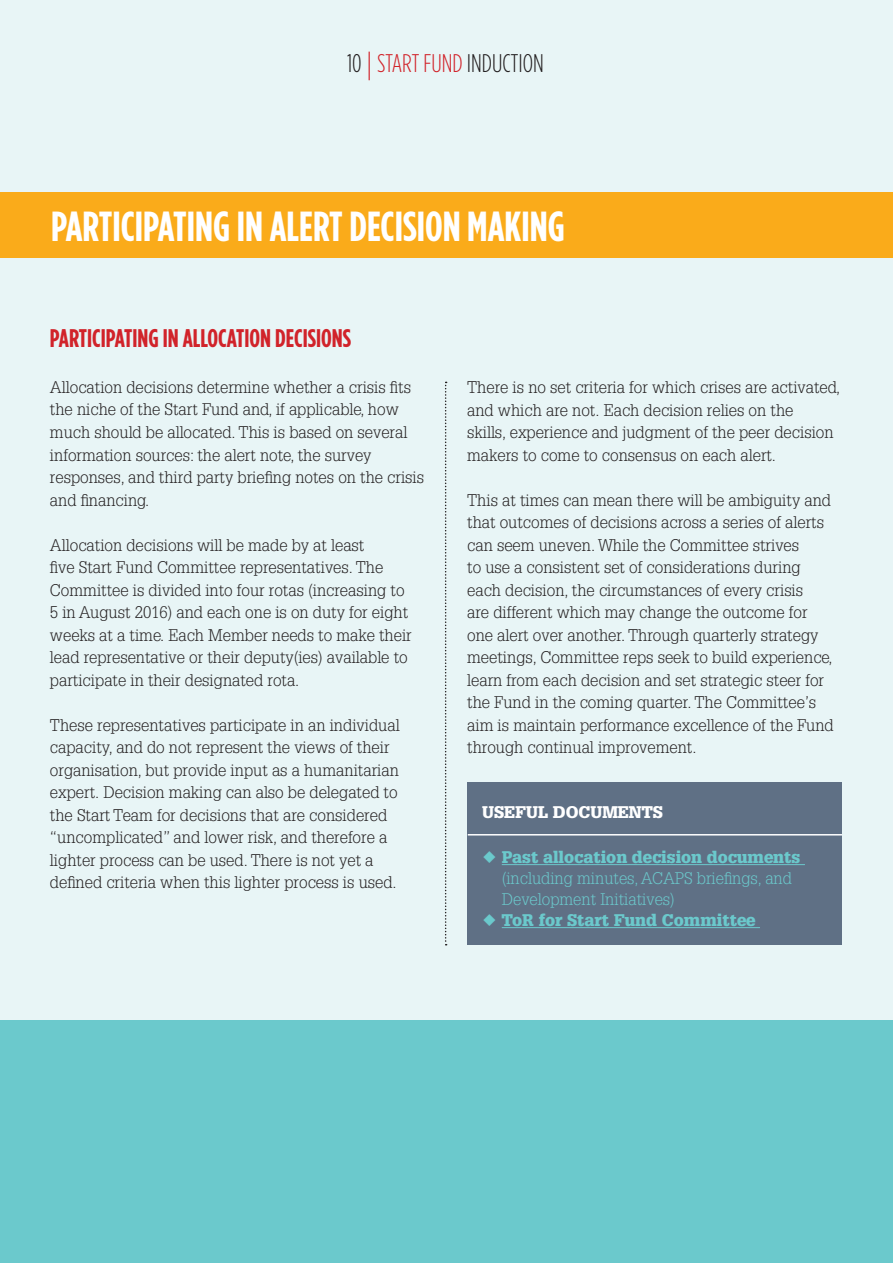
<style>
.page{position:relative;width:893px;height:1263px;background:#e8f5f6}
.page>*{position:absolute;margin:0;border:0;box-sizing:border-box;transform-origin:0 0}
.t1{font:700 42px "Gotham Condensed";color:#fff}
.t2{font:700 25.5px "Gotham Condensed";color:#d1232a}
.t3{font:300 25.5px "Gotham Condensed";color:#231f20}
.t4{font:300 16.5px/22.5px "Glypha";color:#231f20}
.t5{font:300 16.5px/21px "Glypha";color:#6bc9cc}
.t6{font:900 16.5px "Glypha";color:#6bc9cc}
.t7{font:900 16.5px "Glypha";color:#fff}
.s1{font-size:33px;color:#d1232a}
.s2{color:#d1232a}
</style>
<div class="page">
<div style="left:0;top:193px;width:893px;height:65px;background:#faab1a"></div>
<div style="left:0;top:1020px;width:893px;height:243px;background:#6bc9cc"></div>
<svg style="left:445px;top:382px;width:2px;height:563px"></svg>
<div style="left:468px;top:782px;width:374px;height:163px;background:#5f7085"></div>
<hr style="left:468px;top:834px;width:374px;height:1px;background:#fff">
<hr style="left:502px;top:864px;width:303px;height:1px;background:#6bc9cc">
<hr style="left:502px;top:927px;width:258px;height:1px;background:#6bc9cc">
<h2 class="t3" style="left:347px;top:49px;width:198px">10 <span class="s1">|</span> <span class="s2">START FUND</span> INDUCTION</h2>
<h1 class="t1" style="left:51px;top:202px;width:515px">PARTICIPATING IN ALERT DECISION MAKING</h1>
<h2 class="t2" style="left:50px;top:323px;width:303px">PARTICIPATING IN ALLOCATION DECISIONS</h2>
<p class="t4" style="left:50px;top:376px;width:376px">Allocation decisions determine whether a crisis fits the niche of the Start Fund and, if applicable, how much should be allocated. This is based on several information sources: the alert note, the survey responses, and third party briefing notes on the crisis and financing.</p>
<p class="t4" style="left:50px;top:534px;width:363px">Allocation decisions will be made by at least<br>five Start Fund Committee representatives. The Committee is divided into four rotas (increasing to 5 in August 2016) and each one is on duty for eight weeks at a time. Each Member needs to make their lead representative or their deputy(ies) available to participate in their designated rota.</p>
<p class="t4" style="left:50px;top:714px;width:351px">These representatives participate in an individual capacity, and do not represent the views of their organisation, but provide input as a humanitarian expert. Decision making can also be delegated to the Start Team for decisions that are considered “uncomplicated” and lower risk, and therefore a lighter process can be used. There is not yet a defined criteria when this lighter process is used.</p>
<p class="t4" style="left:467px;top:376px;width:375px">There is no set criteria for which crises are activated, and which are not. Each decision relies on the<br>skills, experience and judgment of the peer decision makers to come to consensus on each alert.</p>
<p class="t4" style="left:467px;top:489px;width:368px">This at times can mean there will be ambiguity and that outcomes of decisions across a series of alerts can seem uneven. While the Committee strives<br>to use a consistent set of considerations during each decision, the circumstances of every crisis<br>are different which may change the outcome for one alert over another. Through quarterly strategy meetings, Committee reps seek to build experience, learn from each decision and set strategic steer for the Fund in the coming quarter. The Committee’s aim is maintain performance excellence of the Fund through continual improvement.</p>
<p class="t7" style="left:482px;top:802px;width:98px">Useful docum</p>
<p class="t7" style="left:618px;top:802px;width:36px">ents</p>
<p class="t6" style="left:502px;top:847px;width:300px">Past allocation decision documents</p>
<p class="t5" style="left:502px;top:868px;width:292px">(including minutes, ACAPS briefings, and<br>Development Initiatives)</p>
<p class="t6" style="left:502px;top:910px;width:255px">ToR for Start Fund Committee</p>
</div>
